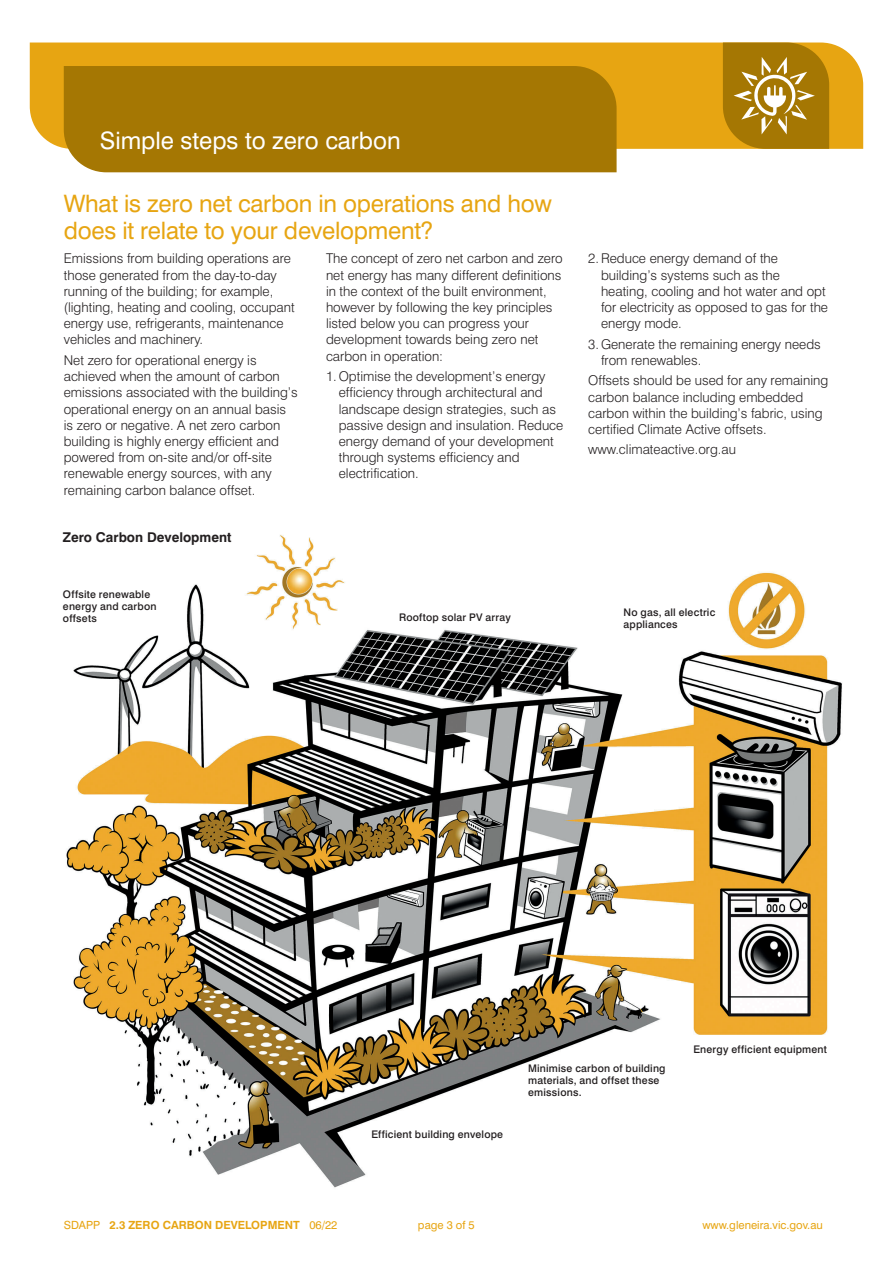
<style>
.page{position:relative;width:893px;height:1263px;background:#fff}
.page>*{position:absolute;margin:0;border:0;box-sizing:border-box;transform-origin:0 0}
.sub_heading{font:24px/27px "Swiss 721 Roman";letter-spacing:-.01em;color:#e7a512}
.t1{font:24px "Swiss 721 Roman";color:#fff}
.body_text{font:300 13.5px/16.2px "Swiss 721";color:#231f20}
.bullet_points{font:300 13.5px/16.2px "Swiss 721";color:#231f20}
.body_text-2{font:700 13.5px "Swiss 721";color:#231f20}
.t2{font:700 11.25px "Swiss 721";color:#e7a512}
.t3{font:11.25px "Swiss 721 Roman";color:#e7a512}
.body_text-3{font:500 10.5px/12px "Swiss 721";letter-spacing:.02em;color:#231f20}
.sub_heading-2{font:500 10.5px/12px "Swiss 721";letter-spacing:.02em;color:#231f20}
.s1{font-family:"Swiss 721 Roman";font-weight:400}
</style>
<div class="page">
<img style="left:66px;top:535px;width:776px;height:653px">
<div style="left:30px;top:43px;width:833px;height:106px;background:#e7a512"></div>
<svg style="left:723px;top:43px;width:106px;height:106px;background:#b48a21"></svg>
<div style="left:64px;top:66px;width:553px;height:106px;background:#a57703"></div>
<p class="t1" style="left:100px;top:126px;width:302px">Simple steps to zero carbon</p>
<p class="sub_heading" style="left:64px;top:190px;width:490px">What is zero net carbon in operations and how does it relate to your development?</p>
<p class="body_text" style="left:64px;top:250px;width:232px">Emissions from building operations are those generated from the day-to-day running of the building; for example, (lighting, heating and cooling, occupant energy use, refrigerants, maintenance vehicles and machinery.</p>
<p class="body_text" style="left:64px;top:352px;width:236px">Net zero for operational energy is achieved when the amount of carbon emissions associated with the building’s operational energy on an annual basis is zero or negative. A net zero carbon building is highly energy efficient and powered from on-site and/or off-site renewable energy sources, with any remaining carbon balance offset.</p>
<p class="body_text" style="left:326px;top:250px;width:238px">The concept of zero net carbon and zero net energy has many different definitions in the context of the built environment, however by following the key principles listed below you can progress your development towards being zero net carbon in operation:</p>
<p class="body_text" style="left:339px;top:368px;width:226px;text-indent:-13px">1.Optimise the development’s energy efficiency through architectural and landscape design strategies, such as passive design and insulation. Reduce energy demand of your development through systems efficiency and electrification.</p>
<p class="body_text-2" style="left:63px;top:529px;width:170px">Zero Carbon Development</p>
<p class="body_text-3" style="left:63px;top:588px;width:95px">Offsite renewable energy and carbon offsets</p>
<p class="body_text-3" style="left:399px;top:611px;width:113px">Rooftop solar PV array</p>
<p class="body_text" style="left:601px;top:250px;width:229px;text-indent:-13px">2.Reduce energy demand of the building’s systems such as the heating, cooling and hot water and opt for electricity as opposed to gas for the energy mode.</p>
<p class="body_text" style="left:601px;top:336px;width:221px;text-indent:-13px">3.Generate the remaining energy needs from renewables.</p>
<p class="bullet_points" style="left:588px;top:372px;width:241px">Offsets should be used for any remaining carbon balance including embedded carbon within the building’s fabric, using certified Climate Active offsets.</p>
<p class="bullet_points" style="left:588px;top:441px;width:149px">www.climateactive.org.au</p>
<p class="body_text-3" style="left:623px;top:606px;width:93px">No gas, all electric appliances</p>
<p class="body_text-3" style="left:693px;top:1043px;width:135px">Energy efficient equipment</p>
<p class="body_text-3" style="left:371px;top:1128px;width:133px">Efficient building envelope</p>
<p class="sub_heading-2" style="left:528px;top:1062px;width:139px">Minimise carbon of building materials, and offset these emissions.</p>
<p class="t2" style="left:64px;top:1218px;width:275px"><span class="s1">SDAPP</span> 2.3 ZERO CARBON DEVELOPMENT <span class="s1">06/22</span></p>
<p class="t3" style="left:418px;top:1218px;width:58px">page 3 of 5</p>
<p class="t3" style="left:702px;top:1218px;width:122px">www.gleneira.vic.gov.au</p>
</div>
